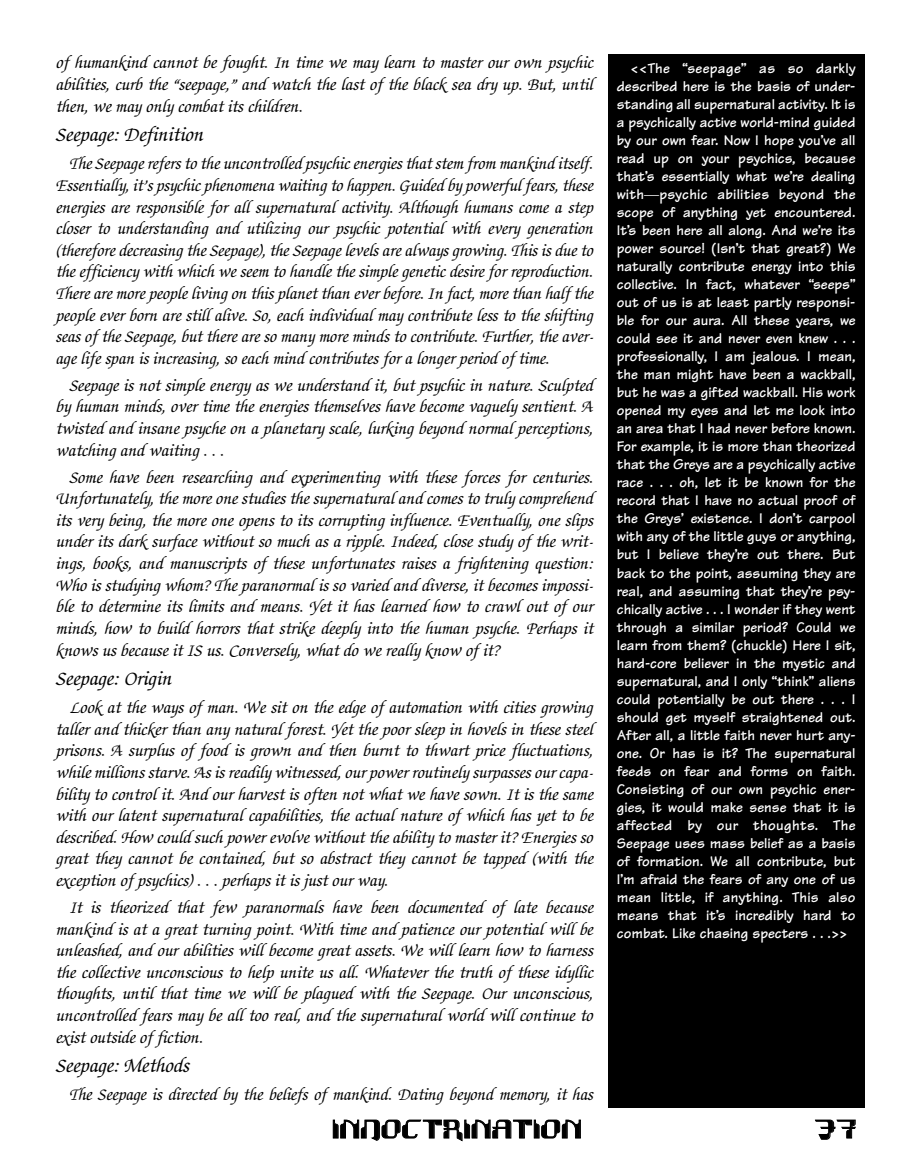
<style>
.page{position:relative;width:905px;height:1175px;background:#fff}
.page>*{position:absolute;margin:0;border:0;box-sizing:border-box;transform-origin:0 0}
.t1{font:italic 500 21px "Calgary";color:#000}
.t2{font:italic 500 18px/21.6px "Calgary";color:#000;text-align:justify}
.t3{font:18px "Hyperion";color:#000}
.t4{font:700 15px/18px "Tekton";color:#fff;text-align:justify}
.s1{font-family:"Times";font-weight:400}
</style>
<div class="page">
<div style="left:608px;top:54px;width:256px;height:1053px;background:#000"></div>
<p class="t2" style="left:56px;top:51px;width:539px">of humankind cannot be fought. In time we may learn to master our own psychic abilities, curb the “seepage,” and watch the last of the black sea dry up. But, until then, we may only combat its children.</p>
<p class="t1" style="left:56px;top:121px;width:149px">Seepage: Definition</p>
<p class="t2" style="left:56px;top:152px;width:539px;text-indent:13px">The Seepage refers to the uncontrolled psychic energies that stem from mankind itself.<br>Essentially, it’s psychic phenomena waiting to happen. Guided by powerful fears, these energies are responsible for all supernatural activity. Although humans come a step closer to understanding and utilizing our psychic potential with every generation (therefore decreasing the Seepage), the Seepage levels are always growing. This is due to the efficiency with which we seem to handle the simple genetic desire for reproduction.<br>There are more people living on this planet than ever before. In fact, more than half the people ever born are still alive. So, each individual may contribute less to the shifting seas of the Seepage, but there are so many more minds to contribute. Further, the aver&shy;age life span is increasing, so each mind contributes for a longer period of time.</p>
<p class="t2" style="left:56px;top:374px;width:539px;text-indent:14px">Seepage is not simple energy as we understand it, but psychic in nature. Sculpted by human minds, over time the energies themselves have become vaguely sentient. A twisted and insane psyche on a planetary scale, lurking beyond normal perceptions, watching and waiting . . .</p>
<p class="t2" style="left:56px;top:465px;width:539px;text-indent:14px">Some have been researching and experimenting with these forces for centuries.<br>Unfortunately, the more one studies the supernatural and comes to truly comprehend its very being, the more one opens to its corrupting influence. Eventually, one slips under its dark surface without so much as a ripple. Indeed, close study of the writ&shy;ings, books, and manuscripts of these unfortunates raises a frightening question:<br>Who is studying whom? The paranormal is so varied and diverse, it becomes impossi&shy;ble to determine its limits and means. Yet it has learned how to crawl out of our minds, how to build horrors that strike deeply into the human psyche. Perhaps it knows us because it IS us. Conversely, what do we really know of it?</p>
<p class="t1" style="left:56px;top:665px;width:117px">Seepage: Origin</p>
<p class="t2" style="left:56px;top:696px;width:539px;text-indent:14px">Look at the ways of man. We sit on the edge of automation with cities growing taller and thicker than any natural forest. Yet the poor sleep in hovels in these steel prisons. A surplus of food is grown and then burnt to thwart price fluctuations, while millions starve. As is readily witnessed, our power routinely surpasses our capa&shy;bility to control it. And our harvest is often not what we have sown. It is the same with our latent supernatural capabilities, the actual nature of which has yet to be described. How could such power evolve without the ability to master it? Energies so great they cannot be contained, but so abstract they cannot be tapped (with the exception of psychics) . . . perhaps it is just our way.</p>
<p class="t2" style="left:56px;top:896px;width:539px;text-indent:14px">It is theorized that few paranormals have been documented of late because mankind is at a great turning point. With time and patience our potential will be unleashed, and our abilities will become great assets. We will learn how to harness the collective unconscious to help unite us all. Whatever the truth of these idyllic thoughts, until that time we will be plagued with the Seepage. Our unconscious, uncontrolled fears may be all too real, and the supernatural world will continue to exist outside of fiction.</p>
<p class="t1" style="left:56px;top:1052px;width:135px">Seepage: Methods</p>
<p class="t2" style="left:69px;top:1083px;width:525px">The Seepage is directed by the beliefs of mankind. Dating beyond memory, it has</p>
<p class="t4" style="left:616px;top:61px;width:240px;text-indent:14px">&lt;&lt;The “seepage” as so darkly described here is the basis of under&shy;standing all supernatural activity. It is a psychically active world-mind guided by our own fear. Now I hope you’ve all read up on your psychics, because that’s essentially what we’re dealing with<span class="s1">—</span>psychic abilities beyond the scope of anything yet encountered.<br>It’s been here all along. And we’re its power source! (Isn’t that great?) We naturally contribute energy into this collective. In fact, whatever “seeps” out of us is at least partly responsi&shy;ble for our aura. All these years, we could see it and never even knew . . . professionally, I am jealous. I mean, the man might have been a wackball, but he was a gifted wackball. His work opened my eyes and let me look into an area that I had never before known.<br>For example, it is more than theorized that the Greys are a psychically active race . . . oh, let it be known for the record that I have no actual proof of the Greys’ existence. I don’t carpool with any of the little guys or anything, but I believe they’re out there. But back to the point, assuming they are real, and assuming that they’re psy&shy;chically active . . . I wonder if they went through a similar period? Could we learn from them? (chuckle) Here I sit, hard-core believer in the mystic and supernatural, and I only “think” aliens could potentially be out there . . . I should get myself straightened out.<br>After all, a little faith never hurt any&shy;one. Or has is it? The supernatural feeds on fear and forms on faith.<br>Consisting of our own psychic ener&shy;gies, it would make sense that it is affected by our thoughts. The Seepage uses mass belief as a basis of formation. We all contribute, but I’m afraid the fears of any one of us mean little, if anything. This also means that it’s incredibly hard to combat. Like chasing specters . . .&gt;&gt;</p>
<p class="t3" style="left:332px;top:1121px;width:251px">INDOCTRINATION</p>
<p class="t3" style="left:814px;top:1121px;width:44px">37</p>
</div>
